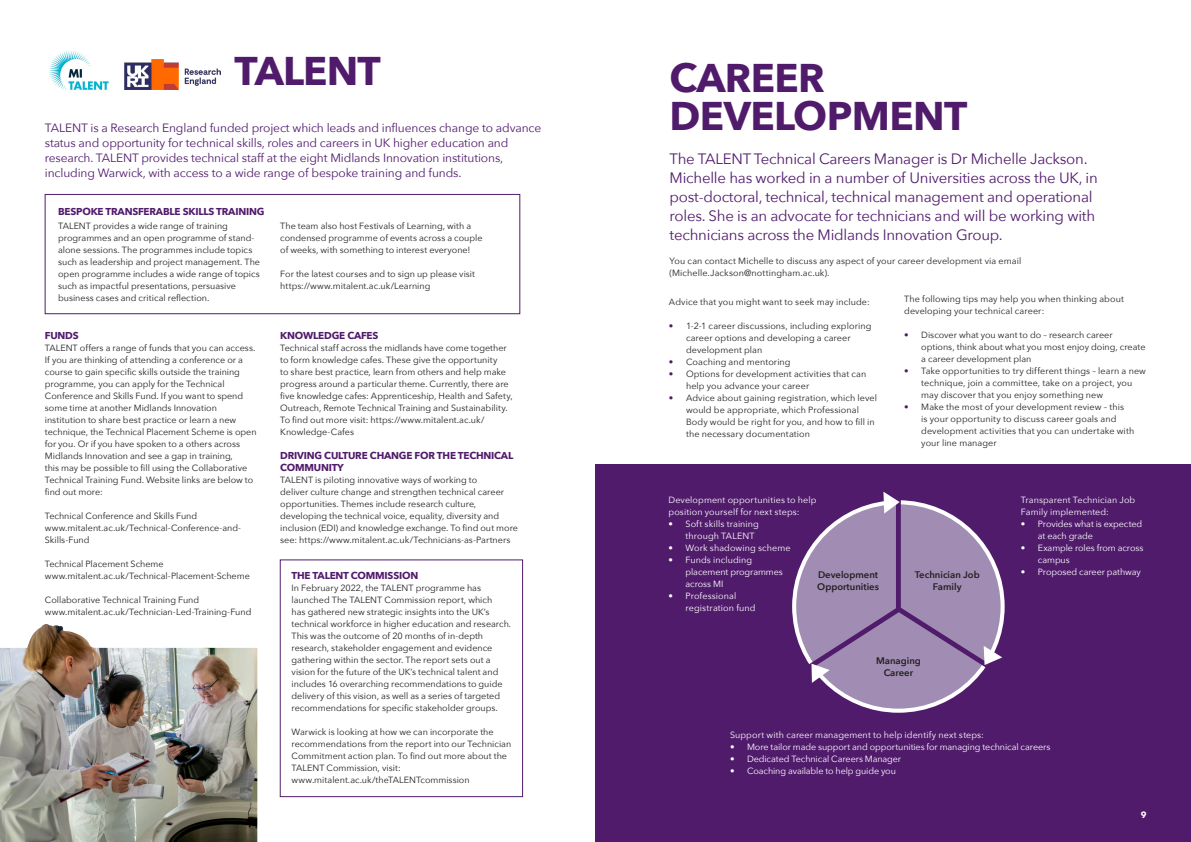
<style>
.page{position:relative;width:1191px;height:842px;background:#fff}
.page>*{position:absolute;margin:0;border:0;box-sizing:border-box;transform-origin:0 0}
.t1{font:700 40px/38px "Avenir Next";letter-spacing:-.015em;color:#511b6c}
.t2{font:15px/19px "Avenir Next";letter-spacing:-.015em;color:#511b6c}
.t3{font:12px/15px "Avenir Next";letter-spacing:-.01em;color:#511b6c}
.t4{font:700 10px/12px "Avenir Next";letter-spacing:-.02em;color:#511b6c}
.t5{font:600 9.5px/12.1px "Avenir Next";color:#231f20;text-align:center}
.No_Spacing{font:9px/12px "Avenir Next";color:#231f20}
.No_Spacing-2{font:9px/12px "Avenir Next";letter-spacing:.005em;color:#fff}
.t6{font:700 9px "Avenir Next";color:#fff}
.s1{font-weight:600;color:#511b6c}
</style>
<div class="page">
<div style="left:596px;top:465px;width:595px;height:377px;background:#511b6c"></div>
<img style="left:0;top:624px;width:257px;height:218px">
<svg style="left:794px;top:502px;width:208px;height:209px;background:#b09fbf"></svg>
<svg style="left:803px;top:492px;width:199px;height:191px"></svg>
<div style="left:280px;top:560px;width:243px;height:237px;border:1px solid #511b6c"></div>
<div style="left:45px;top:194px;width:475px;height:120px;border:1px solid #511b6c"></div>
<img style="left:49px;top:51px;width:60px;height:39px">
<img style="left:125px;top:60px;width:95px;height:30px">
<p class="t1" style="left:235px;top:52px;width:148px">TALENT</p>
<p class="t3" style="left:45px;top:120px;width:498px">TALENT is a Research England funded project which leads and influences change to advance status and opportunity for technical skills, roles and careers in UK higher education and research. TALENT provides technical staff at the eight Midlands Innovation institutions, including Warwick, with access to a wide range of bespoke training and funds.</p>
<p class="t4" style="left:58px;top:205px;width:208px">BESPOKE TRANSFERABLE SKILLS TRAINING</p>
<p class="No_Spacing" style="left:58px;top:219px;width:203px">TALENT provides a wide range of training programmes and an open programme of stand&shy;alone sessions. The programmes include topics such as leadership and project management. The open programme includes a wide range of topics such as impactful presentations, persuasive business cases and critical reflection.</p>
<p class="No_Spacing" style="left:280px;top:219px;width:204px">The team also host Festivals of Learning, with a condensed programme of events across a couple of weeks, with something to interest everyone!</p>
<p class="No_Spacing" style="left:280px;top:267px;width:196px">For the latest courses and to sign up please visit https://www.mitalent.ac.uk/Learning</p>
<p class="t4" style="left:45px;top:329px;width:35px">FUNDS</p>
<p class="No_Spacing" style="left:45px;top:341px;width:213px">TALENT offers a range of funds that you can access.<br>If you are thinking of attending a conference or a course to gain specific skills outside the training programme, you can apply for the Technical Conference and Skills Fund. If you want to spend some time at another Midlands Innovation institution to share best practice or learn a new technique, the Technical Placement Scheme is open for you. Or if you have spoken to a others across Midlands Innovation and see a gap in training,<br>this may be possible to fill using the Collaborative Technical Training Fund. Website links are below to find out more:</p>
<p class="No_Spacing" style="left:45px;top:509px;width:198px">Technical Conference and Skills Fund www.mitalent.ac.uk/Technical-Conference-and-<br>Skills-Fund</p>
<p class="No_Spacing" style="left:45px;top:557px;width:206px">Technical Placement Scheme www.mitalent.ac.uk/Technical-Placement-Scheme</p>
<p class="No_Spacing" style="left:45px;top:593px;width:208px">Collaborative Technical Training Fund www.mitalent.ac.uk/Technician-Led-Training-Fund</p>
<p class="t4" style="left:280px;top:329px;width:100px">KNOWLEDGE CAFES</p>
<p class="No_Spacing" style="left:280px;top:341px;width:234px">Technical staff across the midlands have come together to form knowledge cafes. These give the opportunity<br>to share best practice, learn from others and help make progress around a particular theme. Currently, there are five knowledge cafes: Apprenticeship, Health and Safety, Outreach, Remote Technical Training and Sustainability.<br>To find out more visit: https://www.mitalent.ac.uk/ Knowledge-Cafes</p>
<p class="t4" style="left:280px;top:449px;width:234px">DRIVING CULTURE CHANGE FOR THE TECHNICAL<br>COMMUNITY</p>
<p class="No_Spacing" style="left:280px;top:473px;width:239px">TALENT is piloting innovative ways of working to<br>deliver culture change and strengthen technical career opportunities. Themes include research culture, developing the technical voice, equality, diversity and inclusion (EDI) and knowledge exchange. To find out more see: https://www.mitalent.ac.uk/Technicians-as-Partners</p>
<p class="t4" style="left:291px;top:569px;width:128px">THE TALENT COMMISSION</p>
<p class="No_Spacing" style="left:291px;top:581px;width:221px">In February 2022, the TALENT programme has launched The TALENT Commission report, which<br>has gathered new strategic insights into the UK’s technical workforce in higher education and research.<br>This was the outcome of 20 months of in-depth research, stakeholder engagement and evidence gathering within the sector. The report sets out a vision for the future of the UK’s technical talent and includes 16 overarching recommendations to guide delivery of this vision, as well as a series of targeted recommendations for specific stakeholder groups.</p>
<p class="No_Spacing" style="left:291px;top:725px;width:221px">Warwick is looking at how we can incorporate the recommendations from the report into our Technician Commitment action plan. To find out more about the TALENT Commission, visit: www.mitalent.ac.uk/theTALENTcommission</p>
<p class="t1" style="left:669px;top:59px;width:299px">CAREER<br>DEVELOPMENT</p>
<p class="t2" style="left:669px;top:148px;width:429px">The TALENT Technical Careers Manager is Dr Michelle Jackson.<br>Michelle has worked in a number of Universities across the UK, in post-doctoral, technical, technical management and operational roles. She is an advocate for technicians and will be working with technicians across the Midlands Innovation Group.</p>
<p class="No_Spacing" style="left:669px;top:254px;width:353px">You can contact Michelle to discuss any aspect of your career development via email (Michelle.Jackson@nottingham.ac.uk).</p>
<p class="No_Spacing" style="left:669px;top:295px;width:202px">Advice that you might want to seek may include:</p>
<p class="No_Spacing" style="left:686px;top:319px;width:187px;text-indent:-17px"><span class="s1">•</span> 1-2-1 career discussions, including exploring career options and developing a career development plan</p>
<p class="No_Spacing" style="left:669px;top:355px;width:123px"><span class="s1">•</span> Coaching and mentoring</p>
<p class="No_Spacing" style="left:686px;top:367px;width:182px;text-indent:-17px"><span class="s1">•</span> Options for development activities that can help you advance your career</p>
<p class="No_Spacing" style="left:686px;top:391px;width:192px;text-indent:-17px"><span class="s1">•</span> Advice about gaining registration, which level would be appropriate, which Professional Body would be right for you, and how to fill in the necessary documentation</p>
<p class="No_Spacing-2" style="left:668px;top:493px;width:149px">Development opportunities to help position yourself for next steps:</p>
<p class="No_Spacing-2" style="left:685px;top:517px;width:75px;text-indent:-17px">• Soft skills training through TALENT</p>
<p class="No_Spacing-2" style="left:668px;top:541px;width:123px">• Work shadowing scheme</p>
<p class="No_Spacing-2" style="left:685px;top:553px;width:99px;text-indent:-17px">• Funds including placement programmes across MI</p>
<p class="No_Spacing-2" style="left:685px;top:589px;width:72px;text-indent:-17px">• Professional registration fund</p>
<p class="t5" style="left:817px;top:569px;width:63px;text-align:left">Development<br>Opportunities</p>
<p class="No_Spacing" style="left:904px;top:293px;width:221px">The following tips may help you when thinking about developing your technical career:</p>
<p class="No_Spacing" style="left:921px;top:329px;width:226px;text-indent:-17px"><span class="s1">•</span> Discover what you want to do – research career options, think about what you most enjoy doing, create a career development plan</p>
<p class="No_Spacing" style="left:921px;top:365px;width:226px;text-indent:-17px"><span class="s1">•</span> Take opportunities to try different things – learn a new technique, join a committee, take on a project, you may discover that you enjoy something new</p>
<p class="No_Spacing" style="left:921px;top:401px;width:215px;text-indent:-17px"><span class="s1">•</span> Make the most of your development review – this<br>is your opportunity to discuss career goals and development activities that you can undertake with your line manager</p>
<p class="t5" style="left:914px;top:569px;width:67px">Technician Job<br>Family</p>
<p class="No_Spacing-2" style="left:1020px;top:493px;width:116px">Transparent Technician Job<br>Family implemented:</p>
<p class="No_Spacing-2" style="left:1037px;top:517px;width:106px;text-indent:-17px">• Provides what is expected at each grade</p>
<p class="No_Spacing-2" style="left:1037px;top:541px;width:107px;text-indent:-17px">• Example roles from across campus</p>
<p class="No_Spacing-2" style="left:1020px;top:565px;width:121px">• Proposed career pathway</p>
<p class="t5" style="left:876px;top:654px;width:46px">Managing<br>Career</p>
<p class="No_Spacing-2" style="left:730px;top:728px;width:255px">Support with career management to help identify next steps:</p>
<p class="No_Spacing-2" style="left:730px;top:740px;width:322px">• More tailor made support and opportunities for managing technical careers</p>
<p class="No_Spacing-2" style="left:730px;top:752px;width:173px">• Dedicated Technical Careers Manager</p>
<p class="No_Spacing-2" style="left:730px;top:764px;width:167px">• Coaching available to help guide you</p>
<p class="t6" style="left:1140px;top:807px;width:7px">9</p>
</div>
